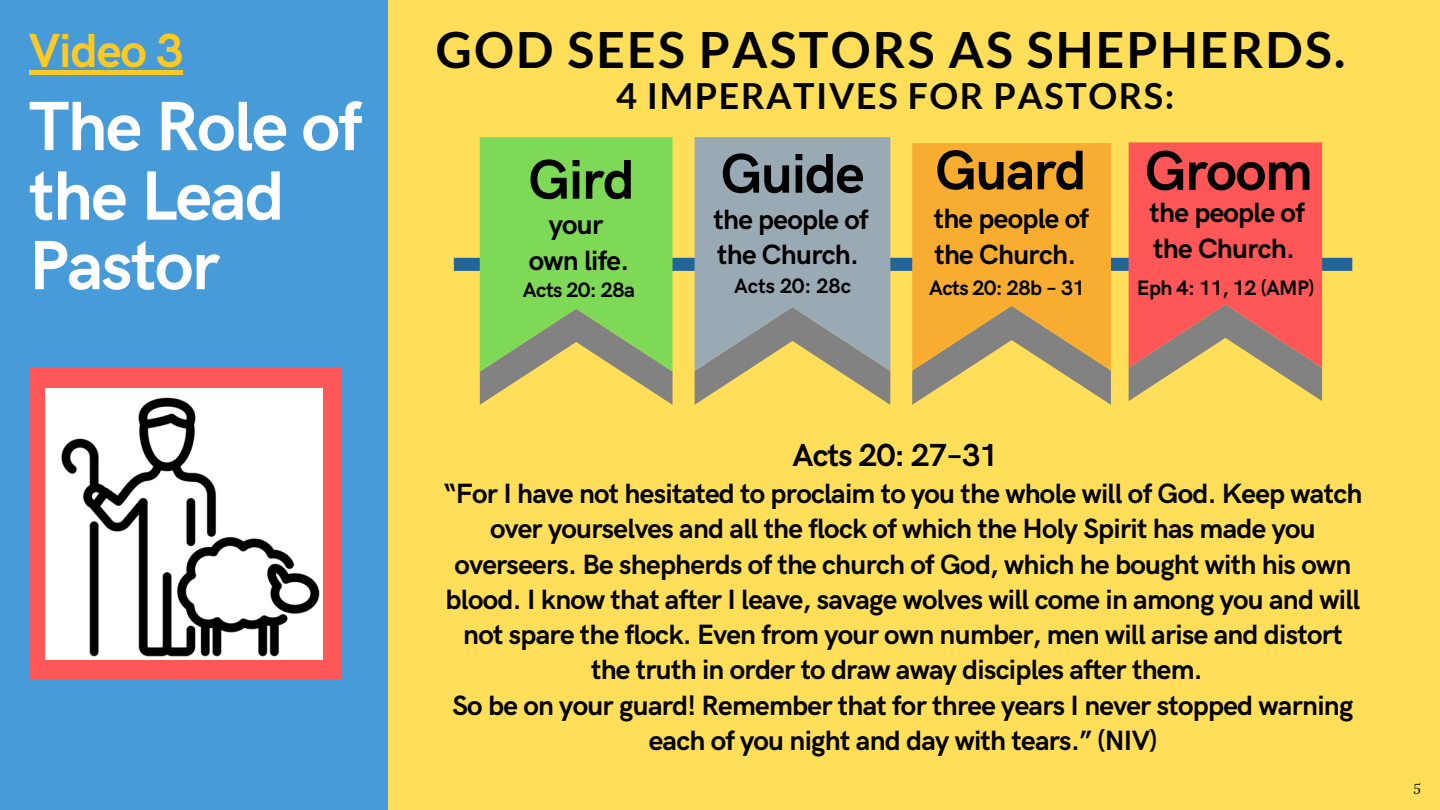
<style>
.page{position:relative;width:1440px;height:810px;background:#ffde59}
.page>*{position:absolute;margin:0;border:0;box-sizing:border-box;transform-origin:0 0}
.t1{font:700 70px/69.5px "HK Grotesk";letter-spacing:-.025em;color:#fff}
.t2{font:700 56px "HK Grotesk";letter-spacing:-.025em;color:#000}
.t3{font:700 50px "Lato";letter-spacing:.045em;color:#000}
.t4{font:700 48px "HK Grotesk";letter-spacing:-.025em;color:#ffc924}
.t5{font:700 36px "Lato";letter-spacing:.045em;color:#000}
.t6{font:700 32px "HK Grotesk";letter-spacing:-.025em;color:#000}
.t7{font:700 28px/35.2px "HK Grotesk";letter-spacing:-.025em;color:#000}
.t8{font:700 21px "HK Grotesk";letter-spacing:-.025em;color:#000}
.t9{font:700 21px "HK Grotesk";color:#000}
.t10{font:italic 14px "Lora";color:#000}
</style>
<div class="page">
<div style="left:0;top:0;width:388px;height:810px;background:#469bd8"></div>
<div style="left:29px;top:367px;width:311px;height:313px;background:#ff5757"></div>
<img style="left:45px;top:389px;width:277px;height:270px">
<svg style="left:454px;top:137px;width:898px;height:268px"></svg>
<div style="left:29px;top:70px;width:154px;height:5px;background:#ffc924"></div>
<h3 class="t4" style="left:29px;top:24px;width:156px">Video 3</h3>
<h1 class="t1" style="left:29px;top:94px;width:334px">The Role of the Lead<br>Pastor</h1>
<h3 class="t3" style="left:436px;top:18px;width:911px">GOD SEES PASTORS AS SHEPHERDS.</h3>
<p class="t5" style="left:616px;top:73px;width:560px">4 IMPERATIVES FOR PASTORS:</p>
<h2 class="t2" style="left:528px;top:148px;width:108px">Gird</h2>
<h2 class="t2" style="left:721px;top:142px;width:145px">Guide</h2>
<h2 class="t2" style="left:935px;top:139px;width:153px">Guard</h2>
<p class="t7" style="left:529px;top:208px;width:102px;text-align:center">your own life.</p>
<p class="t7" style="left:713px;top:203px;width:157px;line-height:35.5px">the people of the Church.</p>
<p class="t7" style="left:934px;top:202px;width:157px">the people of the Church.</p>
<h2 class="t2" style="left:1145px;top:139px;width:169px">Groom</h2>
<p class="t7" style="left:1150px;top:196px;width:157px;line-height:35.8px">the people of the Church.</p>
<p class="t9" style="left:734px;top:274px;width:119px">Acts 20: 28c</p>
<p class="t8" style="left:523px;top:278px;width:113px">Acts 20: 28a</p>
<p class="t8" style="left:1137px;top:276px;width:179px">Eph 4: 11, 12 (AMP)</p>
<p class="t8" style="left:929px;top:276px;width:157px">Acts 20: 28b – 31</p>
<p class="t6" style="left:793px;top:437px;width:207px">Acts 20: 27–31</p>
<p class="t7" style="left:444px;top:477px;width:920px;text-align:center">“For I have not hesitated to proclaim to you the whole will of God. Keep watch over yourselves and all the flock of which the Holy Spirit has made you overseers. Be shepherds of the church of God, which he bought with his own blood. I know that after I leave, savage wolves will come in among you and will not spare the flock. Even from your own number, men will arise and distort the truth in order to draw away disciples after them.<br>So be on your guard! Remember that for three years I never stopped warning each of you night and day with tears.” (NIV)</p>
<p class="t10" style="left:1414px;top:779px;width:9px">5</p>
</div>
